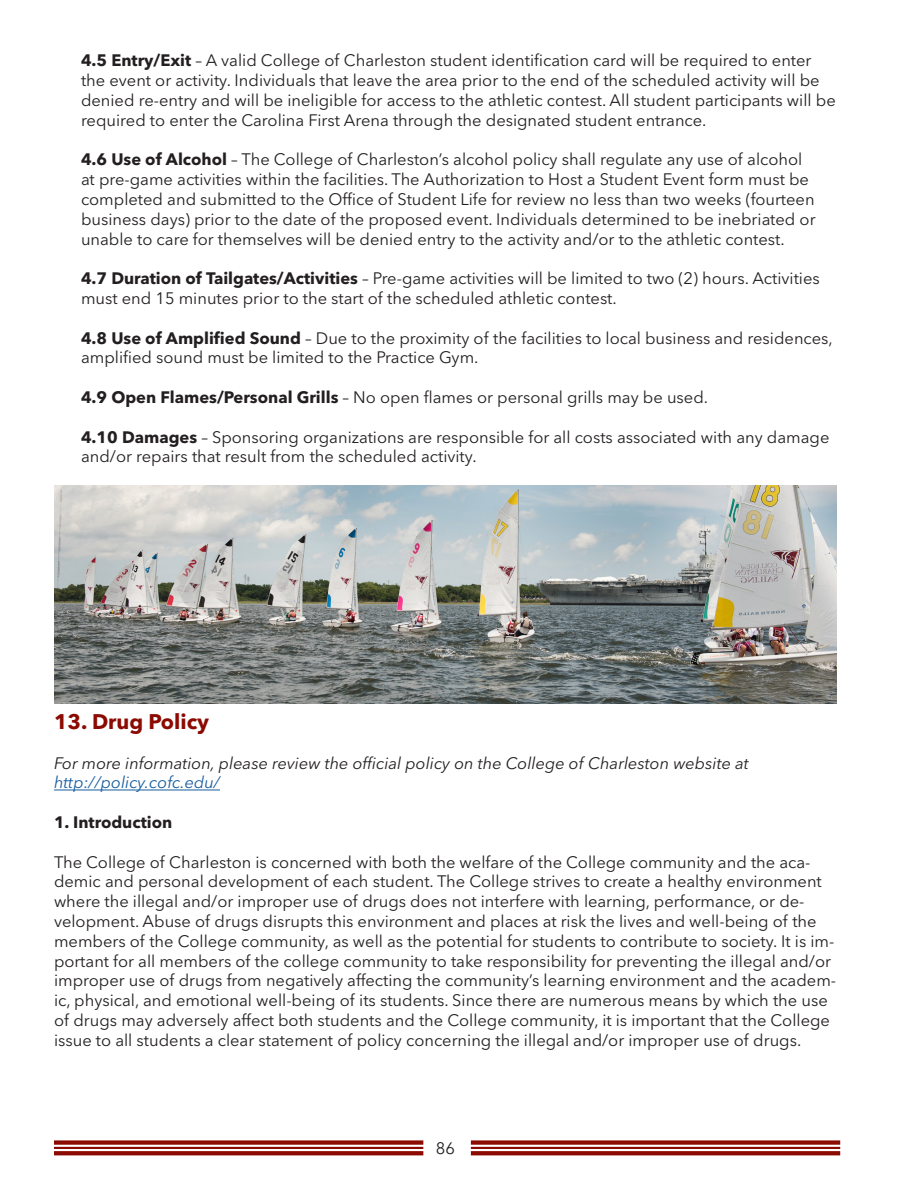
<style>
.page{position:relative;width:918px;height:1188px;background:#fff}
.page>*{position:absolute;margin:0;border:0;box-sizing:border-box;transform-origin:0 0}
.Headings_1{font:700 21px "Avenir Next LT Pro";color:#8b0a02}
.t1{font:16.5px/19.8px "Avenir Next LT Pro";color:#231f20}
.t2{font:italic 16.5px "Avenir Next LT Pro";color:#231f20}
.t3{font:italic 16.5px "Avenir Next LT Pro";color:#175d9e}
.t4{font:700 16.5px "Avenir Next LT Pro";color:#231f20}
.s1{font-weight:700}
</style>
<div class="page">
<div style="left:54px;top:1140px;width:369px;height:5px;background:#8b0a02"></div>
<hr style="left:54px;top:1147px;width:369px;height:2px;background:#8b0a02">
<svg style="left:54px;top:1151px;width:369px;height:4px"></svg>
<div style="left:471px;top:1140px;width:369px;height:5px;background:#8b0a02"></div>
<hr style="left:471px;top:1147px;width:369px;height:2px;background:#8b0a02">
<svg style="left:471px;top:1151px;width:369px;height:4px"></svg>
<hr style="left:54px;top:790px;width:166px;height:1px;background:#175d9e">
<img style="left:54px;top:486px;width:783px;height:218px">
<p class="t1" style="left:81px;top:51px;width:756px"><span class="s1">4.5 Entry/Exit</span> – A valid College of Charleston student identification card will be required to enter the event or activity. Individuals that leave the area prior to the end of the scheduled activity will be denied re-entry and will be ineligible for access to the athletic contest. All student participants will be required to enter the Carolina First Arena through the designated student entrance.</p>
<p class="t1" style="left:81px;top:150px;width:736px"><span class="s1">4.6 Use of Alcohol</span> – The College of Charleston’s alcohol policy shall regulate any use of alcohol at pre-game activities within the facilities. The Authorization to Host a Student Event form must be completed and submitted to the Office of Student Life for review no less than two weeks (fourteen business days) prior to the date of the proposed event. Individuals determined to be inebriated or unable to care for themselves will be denied entry to the activity and/or to the athletic contest.</p>
<p class="t1" style="left:81px;top:269px;width:740px"><span class="s1">4.7 Duration of Tailgates/Activities</span> – Pre-game activities will be limited to two (2) hours. Activities must end 15 minutes prior to the start of the scheduled athletic contest.</p>
<p class="t1" style="left:81px;top:328px;width:753px"><span class="s1">4.8 Use of Amplified Sound</span> – Due to the proximity of the facilities to local business and residences, amplified sound must be limited to the Practice Gym.</p>
<p class="t1" style="left:81px;top:387px;width:629px"><span class="s1">4.9 Open Flames/Personal Grills</span> – No open flames or personal grills may be used.</p>
<p class="t1" style="left:81px;top:427px;width:750px"><span class="s1">4.10 Damages</span> – Sponsoring organizations are responsible for all costs associated with any damage and/or repairs that result from the scheduled activity.</p>
<p class="Headings_1" style="left:54px;top:709px;width:157px">13. Drug Policy</p>
<p class="t2" style="left:54px;top:753px;width:696px">For more information, please review the official policy on the College of Charleston website at</p>
<p class="t3" style="left:54px;top:773px;width:167px">http://policy.cofc.edu/</p>
<p class="t4" style="left:54px;top:812px;width:120px">1. Introduction</p>
<p class="t1" style="left:54px;top:852px;width:784px">The College of Charleston is concerned with both the welfare of the College community and the aca&shy;demic and personal development of each student. The College strives to create a healthy environment where the illegal and/or improper use of drugs does not interfere with learning, performance, or de&shy;velopment. Abuse of drugs disrupts this environment and places at risk the lives and well-being of the members of the College community, as well as the potential for students to contribute to society. It is im&shy;portant for all members of the college community to take responsibility for preventing the illegal and/or improper use of drugs from negatively affecting the community’s learning environment and the academ&shy;ic, physical, and emotional well-being of its students. Since there are numerous means by which the use of drugs may adversely affect both students and the College community, it is important that the College issue to all students a clear statement of policy concerning the illegal and/or improper use of drugs.</p>
<p class="t1" style="left:436px;top:1138px;width:21px">86</p>
</div>
